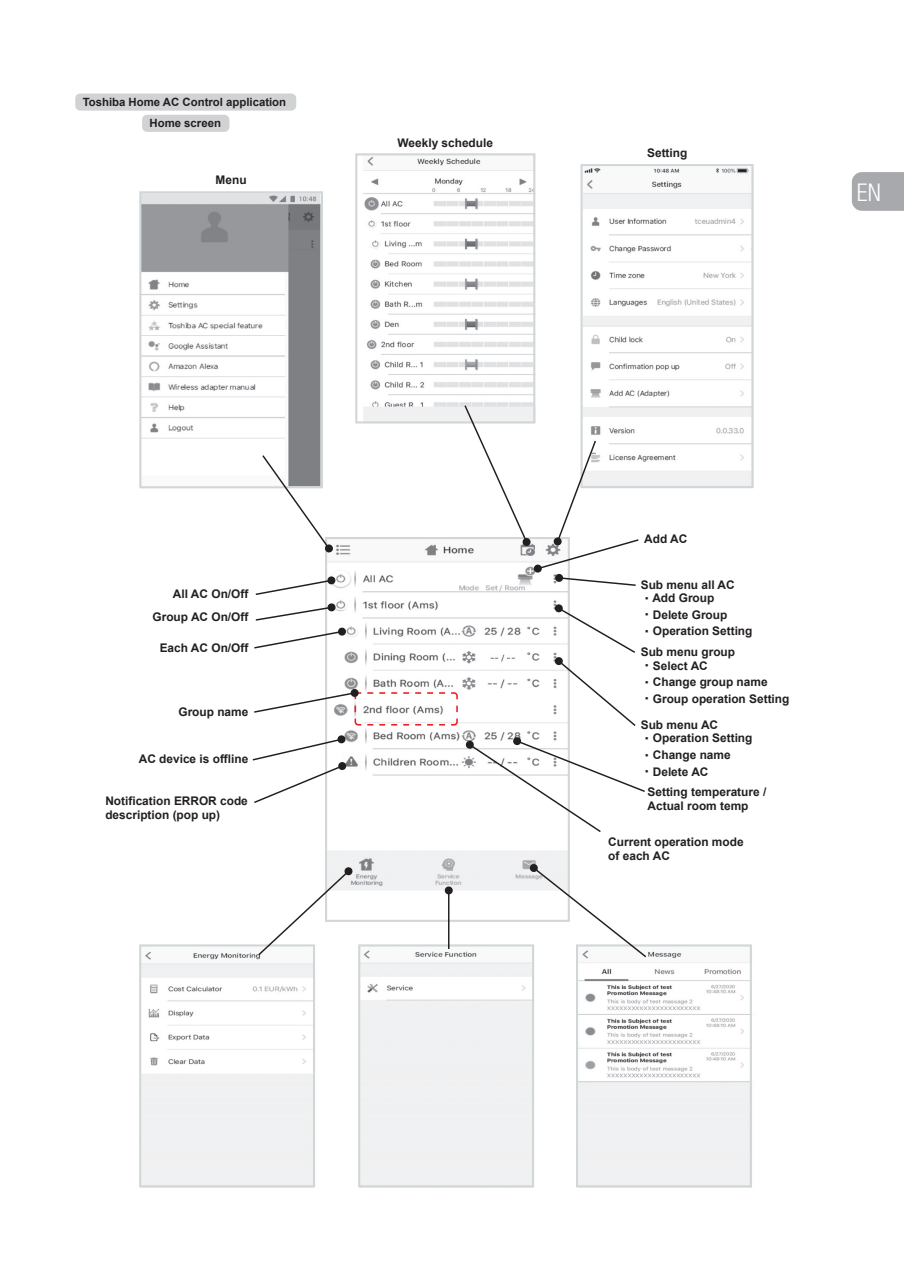
<style>
.page{position:relative;width:904px;height:1276px;background:#fff}
.page>*{position:absolute;margin:0;border:0;box-sizing:border-box;transform-origin:0 0}
.t1{font:300 condensed 24.5px "Helvetica Neue";color:#fff}
.t2{font:700 11.9px/13.3px "Arial";color:#231f20}
.t3{font:700 11.38px/21.2px "Arial";color:#231f20;text-align:center}
.s1{font-size:16.28px}
</style>
<div class="page">
<div style="left:75px;top:93px;width:221px;height:18px;background:#d1d2d4;border-radius:5px"></div>
<div style="left:142px;top:115px;width:87px;height:17px;background:#d1d2d4;border-radius:5px"></div>
<img style="left:139px;top:153px;width:610px;height:1031px">
<svg style="left:579px;top:163px;width:175px;height:326px"></svg>
<svg style="left:254px;top:576px;width:82px;height:20px"></svg>
<svg style="left:253px;top:627px;width:94px;height:22px"></svg>
<svg style="left:254px;top:603px;width:82px;height:18px"></svg>
<svg style="left:251px;top:735px;width:96px;height:69px"></svg>
<svg style="left:554px;top:604px;width:83px;height:123px"></svg>
<svg style="left:465px;top:736px;width:181px;height:97px"></svg>
<div style="left:358px;top:944px;width:176px;height:243px;border:2px solid #d1d6d8"></div>
<div style="left:139px;top:944px;width:176px;height:243px;border:2px solid #d1d6d8"></div>
<div style="left:576px;top:944px;width:176px;height:243px;border:2px solid #d1d6d8"></div>
<hr style="left:448px;top:890px;width:1px;height:59px;background:#231f20">
<svg style="left:444px;top:886px;width:9px;height:9px"></svg>
<svg style="left:529px;top:863px;width:119px;height:95px"></svg>
<svg style="left:257px;top:866px;width:96px;height:91px"></svg>
<div style="left:355px;top:153px;width:180px;height:270px;border:2px solid #d1d6d8"></div>
<div style="left:139px;top:191px;width:184px;height:297px;border:2px solid #d1d6d8"></div>
<svg style="left:261px;top:453px;width:72px;height:100px"></svg>
<svg style="left:463px;top:404px;width:177px;height:183px"></svg>
<div style="left:553px;top:537px;width:9px;height:8px;background:#231f20;border-radius:50%"></div>
<svg style="left:252px;top:688px;width:207px;height:38px"></svg>
<div style="left:852px;top:172px;width:52px;height:39px;background:#a8a9ad"></div>
<p class="t3" style="left:83px;top:92px;width:205px">Toshiba Home AC Control application<br>Home screen</p>
<p class="t2" style="left:216px;top:174px;width:33px">Menu</p>
<p class="t2" style="left:398px;top:136px;width:97px">Weekly schedule</p>
<p class="t2" style="left:647px;top:146px;width:42px">Setting</p>
<h1 class="t1" style="left:857px;top:183px;width:26px">EN</h1>
<p class="t2" style="left:152px;top:582px;width:97px;line-height:22.9px;text-align:right">All AC On/Off<br>Group AC On/Off</p>
<p class="t2" style="left:160px;top:641px;width:90px">Each AC On/Off</p>
<p class="t2" style="left:178px;top:705px;width:71px">Group name</p>
<p class="t2" style="left:139px;top:751px;width:111px">AC device is offline</p>
<p class="t2" style="left:105px;top:794px;width:144px">Notification ERROR code description (pop up)</p>
<p class="t2" style="left:644px;top:532px;width:45px">Add AC</p>
<p class="t2" style="left:641px;top:578px;width:95px">Sub menu all AC <span class="s1">·</span> Add Group</p>
<p class="t2" style="left:644px;top:606px;width:110px;line-height:16.6px"><span class="s1">·</span> Delete Group<br><span class="s1">·</span> Operation Setting</p>
<p class="t2" style="left:641px;top:645px;width:96px">Sub menu group <span class="s1">·</span> Select AC</p>
<p class="t2" style="left:644px;top:674px;width:147px;line-height:16.6px"><span class="s1">·</span> Change group name<br><span class="s1">·</span> Group operation Setting</p>
<p class="t2" style="left:641px;top:718px;width:113px">Sub menu AC<br><span class="s1">·</span> Operation Setting</p>
<p class="t2" style="left:644px;top:746px;width:88px;line-height:16.6px"><span class="s1">·</span> Change name <span class="s1">·</span> Delete AC</p>
<p class="t2" style="left:647px;top:785px;width:120px">Setting temperature /<br>Actual room temp</p>
<p class="t2" style="left:608px;top:835px;width:137px">Current operation mode of each AC</p>
</div>
